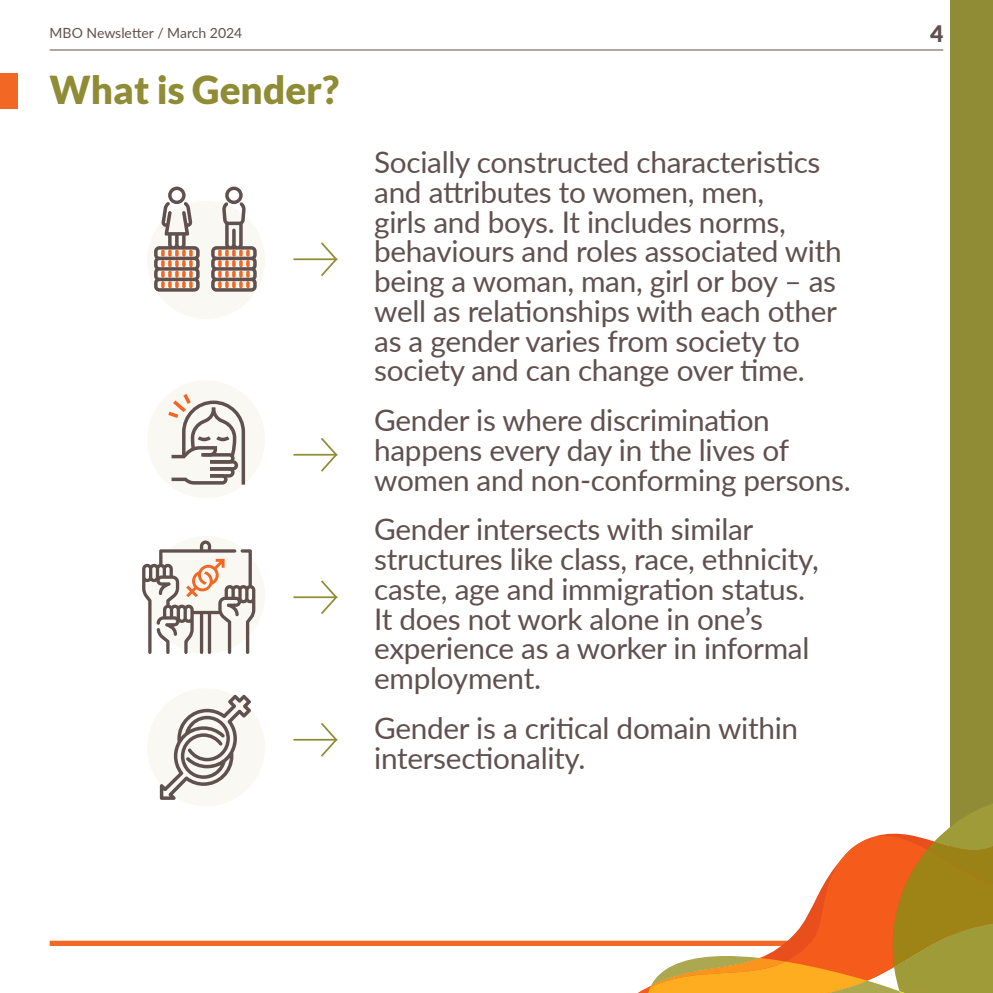
<style>
.page{position:relative;width:993px;height:993px;background:#fff}
.page>*{position:absolute;margin:0;border:0;box-sizing:border-box;transform-origin:0 0}
.t1{font:900 38.5px "Lato";color:#8f8c35}
.t2{font:29.75px/29.8px "Lato";letter-spacing:-.01em;color:#60514f}
.t3{font:900 22.75px "Lato";color:#60514f}
.t4{font:14px "Lato";color:#60514f}
</style>
<div class="page">
<div style="left:50px;top:940px;width:796px;height:5px;background:#f26724"></div>
<div style="left:949px;top:0;width:43px;height:992px;background:#8f8c35"></div>
<svg style="left:644px;top:794px;width:348px;height:198px"></svg>
<div style="left:147px;top:201px;width:118px;height:118px;background:#f9f8f3;border-radius:50%"></div>
<div style="left:147px;top:380px;width:118px;height:118px;background:#f9f8f3;border-radius:50%"></div>
<div style="left:147px;top:536px;width:118px;height:117px;background:#f9f8f3;border-radius:50%"></div>
<div style="left:147px;top:688px;width:118px;height:118px;background:#f9f8f3;border-radius:50%"></div>
<div style="left:0;top:73px;width:18px;height:36px;background:#f26724"></div>
<svg style="left:142px;top:540px;width:113px;height:113px"></svg>
<svg style="left:160px;top:694px;width:91px;height:105px"></svg>
<svg style="left:211px;top:186px;width:45px;height:105px"></svg>
<svg style="left:154px;top:186px;width:45px;height:105px"></svg>
<svg style="left:168px;top:394px;width:77px;height:90px"></svg>
<hr style="left:50px;top:50px;width:893px;height:1px;background:#60514f">
<hr style="left:293px;top:258px;width:44px;height:2px;background:#8f8c35">
<svg style="left:319px;top:242px;width:19px;height:34px"></svg>
<hr style="left:293px;top:453px;width:44px;height:2px;background:#8f8c35">
<svg style="left:319px;top:438px;width:19px;height:34px"></svg>
<hr style="left:293px;top:596px;width:44px;height:2px;background:#8f8c35">
<svg style="left:319px;top:580px;width:19px;height:34px"></svg>
<hr style="left:293px;top:738px;width:44px;height:2px;background:#8f8c35">
<svg style="left:319px;top:723px;width:19px;height:34px"></svg>
<p class="t4" style="left:50px;top:23px;width:194px">MBO Newsletter / March 2024</p>
<p class="t3" style="left:929px;top:24px;width:15px">4</p>
<p class="t1" style="left:50px;top:74px;width:291px">What is Gender?</p>
<p class="t2" style="left:374px;top:146px;width:469px">Socially constructed characteristics and attributes to women, men,<br>girls and boys. It includes norms, behaviours and roles associated with being a woman, man, girl or boy – as well as relationships with each other as a gender varies from society to society and can change over time.</p>
<p class="t2" style="left:374px;top:404px;width:478px">Gender is where discrimination happens every day in the lives of women and non-conforming persons.</p>
<p class="t2" style="left:374px;top:516px;width:446px">Gender intersects with similar structures like class, race, ethnicity, caste, age and immigration status.<br>It does not work alone in one’s experience as a worker in informal employment.</p>
<p class="t2" style="left:374px;top:711px;width:425px">Gender is a critical domain within intersectionality.</p>
</div>
